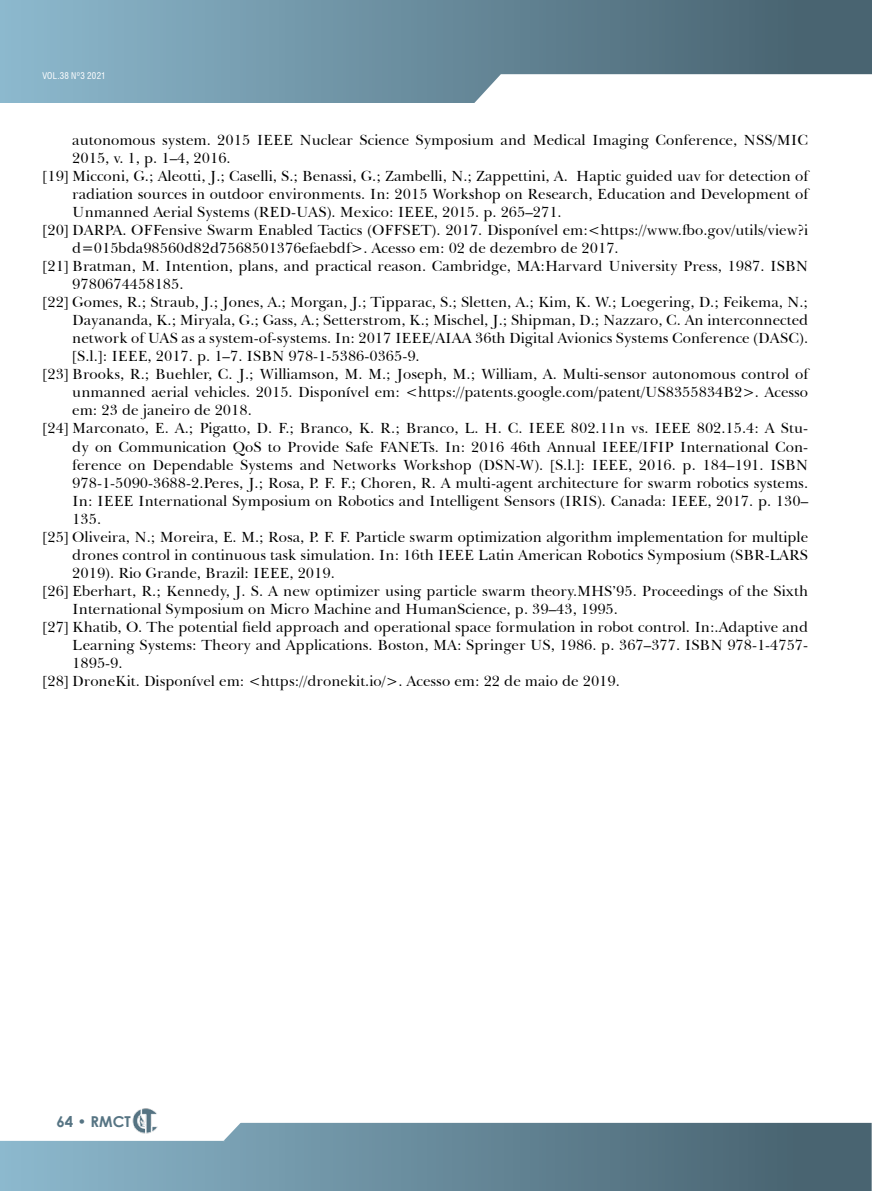
<style>
.page{position:relative;width:872px;height:1191px;background:#fff}
.page>*{position:absolute;margin:0;border:0;box-sizing:border-box;transform-origin:0 0}
.t1{font:15px "Baskerville BT";color:#000}
.t2{font:700 15px "Century Gothic";color:#567483}
.t3{font:condensed 9px "Swiss 721 BT";letter-spacing:.03em;color:#fff}
</style>
<div class="page">
<div style="left:0;top:0;width:872px;height:102px;background:linear-gradient(to right,#8cb8cd,#445e6a)"></div>
<svg style="left:0;top:1122px;width:871px;height:69px;background:#678999"></svg>
<svg style="left:0;top:1122px;width:244px;height:18px"></svg>
<svg style="left:465px;top:74px;width:407px;height:29px"></svg>
<img style="left:132px;top:1108px;width:27px;height:25px">
<p class="t3" style="left:42px;top:70px;width:65px">VOL.38 Nº3 2021</p>
<p class="t1" style="left:72px;top:130px;width:737px">autonomous system. 2015 IEEE Nuclear Science Symposium and Medical Imaging Conference, NSS/MIC</p>
<p class="t1" style="left:72px;top:148px;width:160px">2015, v. 1, p. 1–4, 2016.</p>
<p class="t1" style="left:43px;top:166px;width:767px">[19] Micconi, G.; Aleotti, J.; Caselli, S.; Benassi, G.; Zambelli, N.; Zappettini, A. Haptic guided uav for detection of</p>
<p class="t1" style="left:72px;top:184px;width:737px">radiation sources in outdoor environments. In: 2015 Workshop on Research, Education and Development of</p>
<p class="t1" style="left:72px;top:202px;width:491px">Unmanned Aerial Systems (RED-UAS). Mexico: IEEE, 2015. p. 265–271.</p>
<p class="t1" style="left:43px;top:220px;width:767px">[20] DARPA. OFFensive Swarm Enabled Tactics (OFFSET). 2017. Disponível em:&lt;https://www.fbo.gov/utils/view?i</p>
<p class="t1" style="left:72px;top:238px;width:548px">d=015bda98560d82d7568501376efaebdf&gt;. Acesso em: 02 de dezembro de 2017.</p>
<p class="t1" style="left:43px;top:256px;width:767px">[21] Bratman, M. Intention, plans, and practical reason. Cambridge, MA:Harvard University Press, 1987. ISBN</p>
<p class="t1" style="left:72px;top:274px;width:113px">9780674458185.</p>
<p class="t1" style="left:43px;top:292px;width:767px">[22] Gomes, R.; Straub, J.; Jones, A.; Morgan, J.; Tipparac, S.; Sletten, A.; Kim, K. W.; Loegering, D.; Feikema, N.;</p>
<p class="t1" style="left:72px;top:310px;width:737px">Dayananda, K.; Miryala, G.; Gass, A.; Setterstrom, K.; Mischel, J.; Shipman, D.; Nazzaro, C. An interconnected</p>
<p class="t1" style="left:72px;top:328px;width:737px">network of UAS as a system-of-systems. In: 2017 IEEE/AIAA 36th Digital Avionics Systems Conference (DASC).</p>
<p class="t1" style="left:72px;top:346px;width:349px">[S.l.]: IEEE, 2017. p. 1–7. ISBN 978-1-5386-0365-9.</p>
<p class="t1" style="left:43px;top:364px;width:767px">[23] Brooks, R.; Buehler, C. J.; Williamson, M. M.; Joseph, M.; William, A. Multi-sensor autonomous control of</p>
<p class="t1" style="left:72px;top:382px;width:737px">unmanned aerial vehicles. 2015. Disponível em: &lt;https://patents.google.com/patent/US8355834B2&gt;. Acesso</p>
<p class="t1" style="left:72px;top:400px;width:181px">em: 23 de janeiro de 2018.</p>
<p class="t1" style="left:43px;top:418px;width:767px">[24] Marconato, E. A.; Pigatto, D. F.; Branco, K. R.; Branco, L. H. C. IEEE 802.11n vs. IEEE 802.15.4: A Stu-</p>
<p class="t1" style="left:72px;top:436px;width:737px">dy on Communication QoS to Provide Safe FANETs. In: 2016 46th Annual IEEE/IFIP International Con-</p>
<p class="t1" style="left:72px;top:454px;width:737px">ference on Dependable Systems and Networks Workshop (DSN-W). [S.l.]: IEEE, 2016. p. 184–191. ISBN</p>
<p class="t1" style="left:72px;top:472px;width:737px">978-1-5090-3688-2.Peres, J.; Rosa, P. F. F.; Choren, R. A multi-agent architecture for swarm robotics systems.</p>
<p class="t1" style="left:72px;top:490px;width:737px">In: IEEE International Symposium on Robotics and Intelligent Sensors (IRIS). Canada: IEEE, 2017. p. 130–</p>
<p class="t1" style="left:72px;top:508px;width:30px">135.</p>
<p class="t1" style="left:43px;top:526px;width:767px">[25] Oliveira, N.; Moreira, E. M.; Rosa, P. F. F. Particle swarm optimization algorithm implementation for multiple</p>
<p class="t1" style="left:72px;top:544px;width:737px">drones control in continuous task simulation. In: 16th IEEE Latin American Robotics Symposium (SBR-LARS</p>
<p class="t1" style="left:72px;top:562px;width:264px">2019). Rio Grande, Brazil: IEEE, 2019.</p>
<p class="t1" style="left:43px;top:580px;width:767px">[26] Eberhart, R.; Kennedy, J. S. A new optimizer using particle swarm theory.MHS’95. Proceedings of the Sixth</p>
<p class="t1" style="left:72px;top:598px;width:547px">International Symposium on Micro Machine and HumanScience, p. 39–43, 1995.</p>
<p class="t1" style="left:43px;top:616px;width:767px">[27] Khatib, O. The potential field approach and operational space formulation in robot control. In:.Adaptive and</p>
<p class="t1" style="left:72px;top:634px;width:737px">Learning Systems: Theory and Applications. Boston, MA: Springer US, 1986. p. 367–377. ISBN 978-1-4757-</p>
<p class="t1" style="left:72px;top:652px;width:52px">1895-9.</p>
<p class="t1" style="left:43px;top:670px;width:579px">[28] DroneKit. Disponível em: &lt;https://dronekit.io/&gt;. Acesso em: 22 de maio de 2019.</p>
<p class="t2" style="left:56px;top:1110px;width:76px">64 • RMCT</p>
</div>
